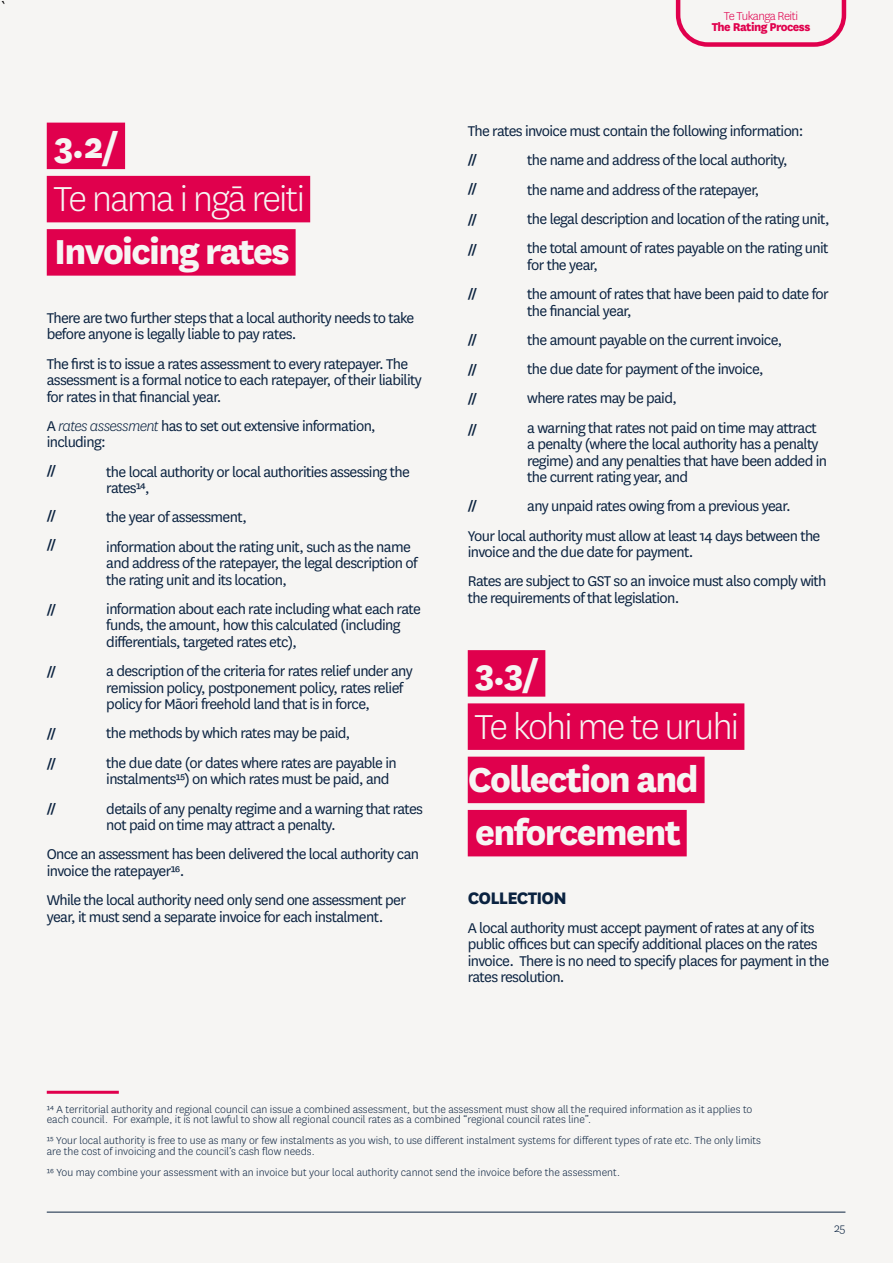
<style>
.page{position:relative;width:893px;height:1263px;background:#f6f5f3}
.page>*{position:absolute;margin:0;border:0;box-sizing:border-box;transform-origin:0 0}
.t1{font:800 40.5px/53.2px "National";letter-spacing:-.04em;color:#f6f5f3}
.t2{font:300 40.5px "National";letter-spacing:-.04em;color:#f6f5f3}
.t3{font:800 19.5px "National";letter-spacing:-.04em;color:#0a2240}
.t4{font:18px "Minion Pro";color:#000}
.t5{font:16.5px/29.2px "National";letter-spacing:-.04em;color:#0a2240}
.t6{font:700 13.5px/29.4px "National";color:#0c2340}
.t7{font:300 13.5px "National";color:#0a2240}
.t8{font:800 13.35px "National";letter-spacing:-.04em;color:#e0004d}
.t9{font:300 13.35px "National";letter-spacing:-.04em;color:#e0004d}
.t10{font:300 12px/10.5px "National";color:#0c2340}
.s1{font-weight:300;font-style:italic}
</style>
<div class="page">
<div style="left:47px;top:123px;width:78px;height:46px;background:#e0004d"></div>
<div style="left:47px;top:176px;width:263px;height:46px;background:#e0004d"></div>
<div style="left:47px;top:229px;width:249px;height:47px;background:#e0004d"></div>
<div style="left:468px;top:650px;width:77px;height:47px;background:#e0004d"></div>
<div style="left:468px;top:703px;width:276px;height:47px;background:#e0004d"></div>
<div style="left:468px;top:757px;width:237px;height:46px;background:#e0004d"></div>
<div style="left:468px;top:810px;width:219px;height:46px;background:#e0004d"></div>
<hr style="left:47px;top:1091px;width:72px;height:3px;background:#e0004d">
<svg style="left:676px;top:0;width:170px;height:47px"></svg>
<hr style="left:47px;top:1212px;width:798px;height:1px;background:#0c2340">
<p class="t4" style="left:0;top:-5px;width:9px">`</p>
<h1 class="t1" style="left:54px;top:116px;width:67px">3.2/</h1>
<h1 class="t2" style="left:54px;top:174px;width:253px">Te nama i ngā reiti</h1>
<h1 class="t1" style="left:54px;top:222px;width:237px">Invoicing rates</h1>
<p class="t5" style="left:47px;top:309px;width:369px;line-height:16.5px">There are two further steps that a local authority needs to take before anyone is legally liable to pay rates.</p>
<p class="t5" style="left:47px;top:355px;width:376px;line-height:16.5px">The first is to issue a rates assessment to every ratepayer. The assessment is a formal notice to each ratepayer, of their liability for rates in that financial year.</p>
<p class="t5" style="left:47px;top:417px;width:331px;line-height:16.5px">A <span class="s1">rates assessment</span> has to set out extensive information, including:</p>
<p class="t5" style="left:106px;top:463px;width:305px;line-height:16.5px">the local authority or local authorities assessing the rates¹⁴,</p>
<p class="t5" style="left:106px;top:502px;width:306px">the year of assessment,<br>information about the rating unit, such as the name</p>
<p class="t5" style="left:106px;top:554px;width:313px;line-height:16.5px">and address of the ratepayer, the legal description of the rating unit and its location,</p>
<p class="t5" style="left:106px;top:600px;width:316px;line-height:16.5px">information about each rate including what each rate funds, the amount, how this calculated (including differentials, targeted rates etc),</p>
<p class="t5" style="left:106px;top:662px;width:308px;line-height:16.5px">a description of the criteria for rates relief under any remission policy, postponement policy, rates relief policy for Māori freehold land that is in force,</p>
<p class="t5" style="left:106px;top:718px;width:292px">the methods by which rates may be paid,<br>the due date (or dates where rates are payable in</p>
<p class="t5" style="left:106px;top:764px;width:318px">instalments¹⁵) on which rates must be paid, and details of any penalty regime and a warning that rates</p>
<p class="t5" style="left:47px;top:810px;width:374px;text-indent:60px">not paid on time may attract a penalty.<br>Once an assessment has been delivered the local authority can</p>
<p class="t5" style="left:47px;top:855px;width:361px">invoice the ratepayer¹⁶.<br>While the local authority need only send one assessment per</p>
<p class="t5" style="left:47px;top:901px;width:338px">year, it must send a separate invoice for each instalment.</p>
<p class="t6" style="left:47px;top:454px;width:11px">//</p>
<p class="t6" style="left:47px;top:499px;width:11px">// //</p>
<p class="t6" style="left:47px;top:593px;width:11px">//</p>
<p class="t6" style="left:47px;top:655px;width:11px">//</p>
<p class="t6" style="left:47px;top:718px;width:11px">// //</p>
<p class="t6" style="left:47px;top:792px;width:11px">//</p>
<p class="t9" style="left:724px;top:8px;width:76px">Te Tukanga Reiti</p>
<p class="t8" style="left:712px;top:17px;width:100px">The Rating Process</p>
<p class="t5" style="left:527px;top:116px;width:304px;text-indent:-60px">The rates invoice must contain the following information:<br>the name and address of the local authority,<br>the name and address of the ratepayer,<br>the legal description and location of the rating unit, the total amount of rates payable on the rating unit</p>
<p class="t5" style="left:527px;top:249px;width:303px">for the year,<br>the amount of rates that have been paid to date for</p>
<p class="t5" style="left:527px;top:295px;width:291px">the financial year,<br>the amount payable on the current invoice,<br>the due date for payment of the invoice,<br>where rates may be paid,<br>a warning that rates not paid on time may attract</p>
<p class="t5" style="left:527px;top:435px;width:301px;line-height:16.5px">a penalty (where the local authority has a penalty regime) and any penalties that have been added in the current rating year, and</p>
<p class="t5" style="left:468px;top:491px;width:354px;text-indent:60px">any unpaid rates owing from a previous year.<br>Your local authority must allow at least 14 days between the</p>
<p class="t5" style="left:468px;top:537px;width:360px">invoice and the due date for payment.<br>Rates are subject to GST so an invoice must also comply with</p>
<p class="t5" style="left:468px;top:582px;width:213px">the requirements of that legislation.</p>
<p class="t6" style="left:468px;top:143px;width:11px">// //</p>
<p class="t6" style="left:468px;top:203px;width:11px">//</p>
<p class="t6" style="left:468px;top:234px;width:11px">//</p>
<p class="t6" style="left:468px;top:277px;width:11px">//</p>
<p class="t6" style="left:468px;top:323px;width:11px">//</p>
<p class="t6" style="left:468px;top:353px;width:11px">//</p>
<p class="t6" style="left:468px;top:383px;width:11px">//</p>
<p class="t6" style="left:468px;top:414px;width:11px">//</p>
<p class="t6" style="left:468px;top:489px;width:11px">//</p>
<h1 class="t1" style="left:475px;top:643px;width:66px">3.3/</h1>
<h1 class="t2" style="left:474px;top:701px;width:266px">Te kohi me te uruhi</h1>
<h1 class="t1" style="left:468px;top:750px;width:233px">Collection and enforcement</h1>
<p class="t3" style="left:468px;top:884px;width:100px">COLLECTION</p>
<p class="t5" style="left:468px;top:919px;width:363px;line-height:16.5px">A local authority must accept payment of rates at any of its public offices but can specify additional places on the rates invoice. There is no need to specify places for payment in the rates resolution.</p>
<p class="t10" style="left:47px;top:1103px;width:707px">¹⁴ A territorial authority and regional council can issue a combined assessment, but the assessment must show all the required information as it applies to each council. For example, it is not lawful to show all regional council rates as a combined “regional council rates line”.</p>
<p class="t10" style="left:47px;top:1135px;width:716px">¹⁵ Your local authority is free to use as many or few instalments as you wish, to use different instalment systems for different types of rate etc. The only limits are the cost of invoicing and the council’s cash flow needs.</p>
<p class="t10" style="left:47px;top:1166px;width:575px">¹⁶ You may combine your assessment with an invoice but your local authority cannot send the invoice before the assessment.</p>
<p class="t7" style="left:834px;top:1220px;width:13px">25</p>
</div>
